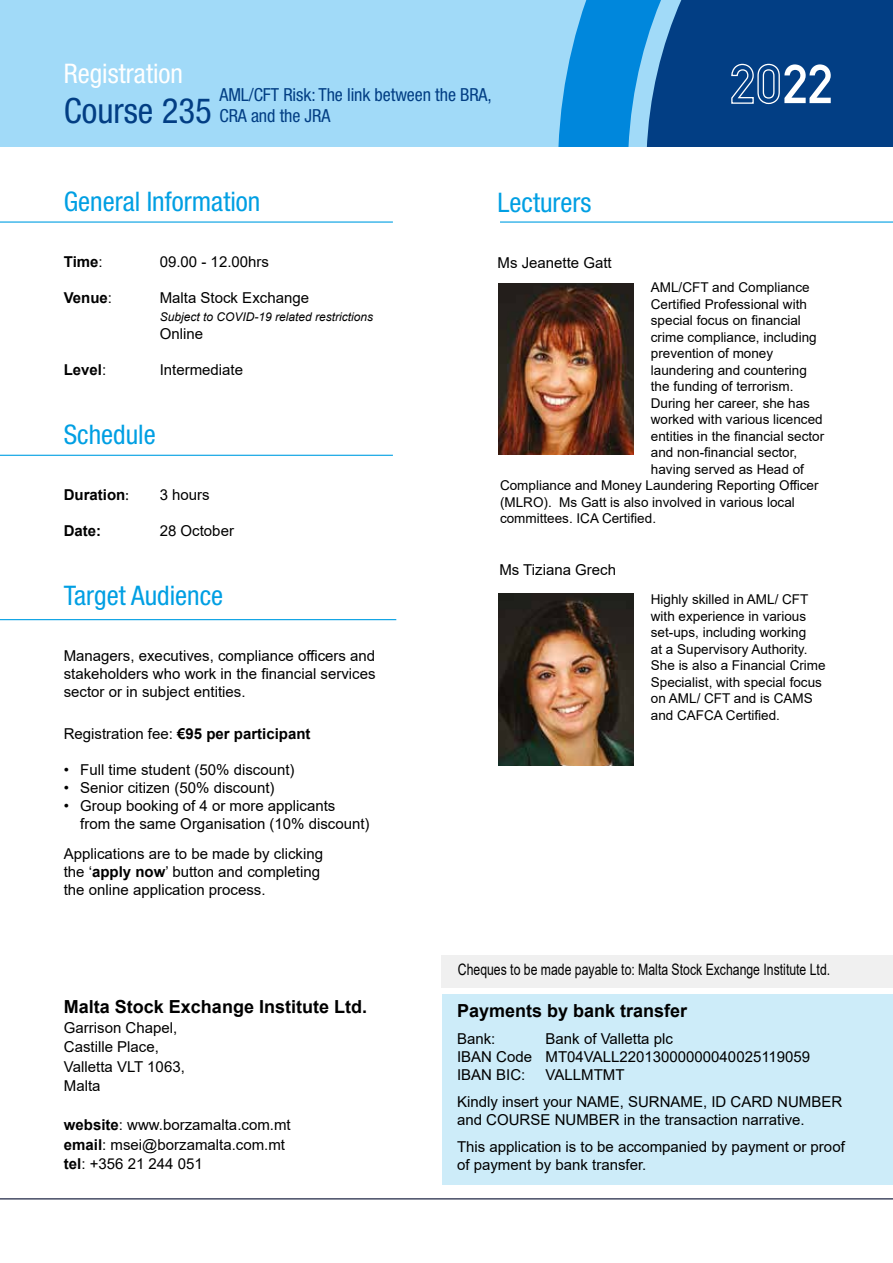
<style>
.page{position:relative;width:893px;height:1263px;background:#fff}
.page>*{position:absolute;margin:0;border:0;box-sizing:border-box;transform-origin:0 0}
.t1{font:condensed 34.8px "Helvetica Neue LT Std";color:#023e84}
.t2{font:condensed 27px "Helvetica Neue LT Std";color:#009fe3}
.t3{font:condensed 27px "Helvetica Neue LT Std";color:#fff}
.t4{font:700 18px "Arial";color:#000}
.t5{font:condensed 18px/21px "Helvetica Neue LT Std";letter-spacing:-.005em;color:#023e84}
.t6{font:15.75px "Arial";color:#000;scale:.78 1}
.t7{font:15px/18px "Arial";color:#000}
.t8{font:700 15px "Arial";color:#000}
.t9{font:13.5px/16.5px "Arial";color:#000}
.t10{font:italic 12px "Arial";color:#000}
.s1{font-weight:400}
.s2{font-family:"Myriad Pro";font-weight:400}
.s3{font-weight:700}
</style>
<div class="page">
<img style="left:499px;top:593px;width:135px;height:173px">
<img style="left:499px;top:283px;width:135px;height:172px">
<div style="left:0;top:0;width:893px;height:146px;background:#a1daf8"></div>
<hr style="left:0;top:1198px;width:893px;height:1px;background:#151d3c">
<div style="left:442px;top:994px;width:451px;height:190px;background:#cdecf9"></div>
<div style="left:442px;top:955px;width:451px;height:32px;background:#f0f0f0"></div>
<svg style="left:558px;top:0;width:89px;height:147px;fill:#0087dc"></svg>
<svg style="left:647px;top:0;width:246px;height:147px;background:#124c8e"></svg>
<hr style="left:0;top:221px;width:393px;height:2px;background:#009fe3">
<hr style="left:0;top:455px;width:393px;height:1px;background:#009fe3">
<hr style="left:0;top:619px;width:396px;height:1px;background:#009fe3">
<hr style="left:500px;top:221px;width:393px;height:2px;background:#009fe3">
<h2 class="t3" style="left:64px;top:58px;width:121px">Registration</h2>
<h1 class="t1" style="left:64px;top:90px;width:150px">Course 235</h1>
<p class="t5" style="left:219px;top:84px;width:274px">AML/CFT Risk: The link between the BRA,<br>CRA and the JRA</p>
<h2 class="t2" style="left:64px;top:186px;width:198px">General Information</h2>
<p class="t8" style="left:64px;top:251px;width:40px">Time<span class="s1">:</span></p>
<p class="t7" style="left:160px;top:253px;width:111px">09.00 - 12.00hrs</p>
<p class="t8" style="left:64px;top:287px;width:50px">Venue<span class="s1">:</span></p>
<p class="t7" style="left:160px;top:289px;width:151px">Malta Stock Exchange</p>
<p class="t10" style="left:160px;top:309px;width:215px">Subject to COVID-19 related restrictions</p>
<p class="t7" style="left:160px;top:325px;width:45px">Online</p>
<p class="t8" style="left:64px;top:359px;width:44px">Level<span class="s1">:</span></p>
<p class="t7" style="left:160px;top:361px;width:85px">Intermediate</p>
<h2 class="t2" style="left:64px;top:418px;width:93px">Schedule</h2>
<p class="t8" style="left:64px;top:484px;width:66px">Duration<span class="s2">:</span></p>
<p class="t7" style="left:160px;top:486px;width:52px">3 hours</p>
<p class="t8" style="left:64px;top:520px;width:39px">Date:</p>
<p class="t7" style="left:160px;top:522px;width:76px">28 October</p>
<h2 class="t2" style="left:64px;top:579px;width:161px">Target Audience</h2>
<p class="t7" style="left:64px;top:646px;width:313px;text-align:justify">Managers, executives, compliance officers and stakeholders who work in the financial services sector or in subject entities.</p>
<p class="t8" style="left:64px;top:723px;width:248px"><span class="s1">Registration fee:</span> €95 per participant</p>
<p class="t7" style="left:64px;top:760px;width:232px">• Full time student (50% discount)</p>
<p class="t7" style="left:64px;top:778px;width:212px">• Senior citizen (50% discount)</p>
<p class="t7" style="left:80px;top:796px;width:291px;text-indent:-16px">• Group booking of 4 or more applicants<br>from the same Organisation (10% discount)</p>
<p class="t7" style="left:64px;top:844px;width:261px">Applications are to be made by clicking the ‘<span class="s3">apply now</span>’ button and completing the online application process.</p>
<h2 class="t2" style="left:497px;top:186px;width:95px">Lecturers</h2>
<p class="t7" style="left:497px;top:254px;width:116px">Ms Jeanette Gatt</p>
<p class="t9" style="left:651px;top:279px;width:160px">AML/CFT and Compliance</p>
<p class="t9" style="left:651px;top:295px;width:158px">Certified Professional with</p>
<p class="t9" style="left:651px;top:312px;width:152px">special focus on financial</p>
<p class="t9" style="left:651px;top:328px;width:167px">crime compliance, including</p>
<p class="t9" style="left:651px;top:345px;width:124px">prevention of money</p>
<p class="t9" style="left:651px;top:361px;width:158px">laundering and countering</p>
<p class="t9" style="left:651px;top:378px;width:144px">the funding of terrorism.</p>
<p class="t9" style="left:651px;top:394px;width:161px">During her career, she has</p>
<p class="t9" style="left:651px;top:411px;width:173px">worked with various licenced</p>
<p class="t9" style="left:651px;top:427px;width:175px">entities in the financial sector</p>
<p class="t9" style="left:651px;top:444px;width:148px">and non-financial sector,</p>
<p class="t9" style="left:651px;top:460px;width:155px">having served as Head of</p>
<p class="t9" style="left:500px;top:477px;width:320px">Compliance and Money Laundering Reporting Officer</p>
<p class="t9" style="left:500px;top:493px;width:296px">(MLRO). Ms Gatt is also involved in various local</p>
<p class="t9" style="left:500px;top:510px;width:158px">committees. ICA Certified.</p>
<p class="t7" style="left:499px;top:561px;width:118px">Ms Tiziana Grech</p>
<p class="t9" style="left:651px;top:591px;width:176px">Highly skilled in AML/ CFT with experience in various set-ups, including working<br>at a Supervisory Authority.<br>She is also a Financial Crime<br>Specialist, with special focus on AML/ CFT and is CAMS and CAFCA Certified.</p>
<p class="t4" style="left:64px;top:994px;width:305px">Malta Stock Exchange Institute Ltd.</p>
<p class="t7" style="left:64px;top:1017px;width:122px;line-height:19.5px">Garrison Chapel,<br>Castille Place,<br>Valletta VLT 1063,<br>Malta</p>
<p class="t7" style="left:64px;top:1115px;width:228px;line-height:19.5px"><span class="s3">website</span>: www.borzamalta.com.mt <span class="s3">email</span>: msei@borzamalta.com.mt <span class="s3">tel</span>: +356 21 244 051</p>
<p class="t6" style="left:458px;top:958px;width:479px">Cheques to be made payable to: Malta Stock Exchange Institute Ltd.</p>
<p class="t4" style="left:457px;top:998px;width:232px">Payments by bank transfer</p>
<p class="t7" style="left:457px;top:1029px;width:40px">Bank:</p>
<p class="t7" style="left:457px;top:1029px;width:355px;text-indent:88px">Bank of Valletta plc<br>IBAN Code MT04VALL22013000000040025119059<br>IBAN BIC:</p>
<p class="t7" style="left:457px;top:1061px;width:387px;line-height:27px;text-indent:88px">VALLMTMT<br>Kindly insert your NAME, SURNAME, ID CARD NUMBER</p>
<p class="t7" style="left:457px;top:1106px;width:389px;line-height:27px">and COURSE NUMBER in the transaction narrative.<br>This application is to be accompanied by payment or proof</p>
<p class="t7" style="left:457px;top:1155px;width:191px">of payment by bank transfer.</p>
</div>
